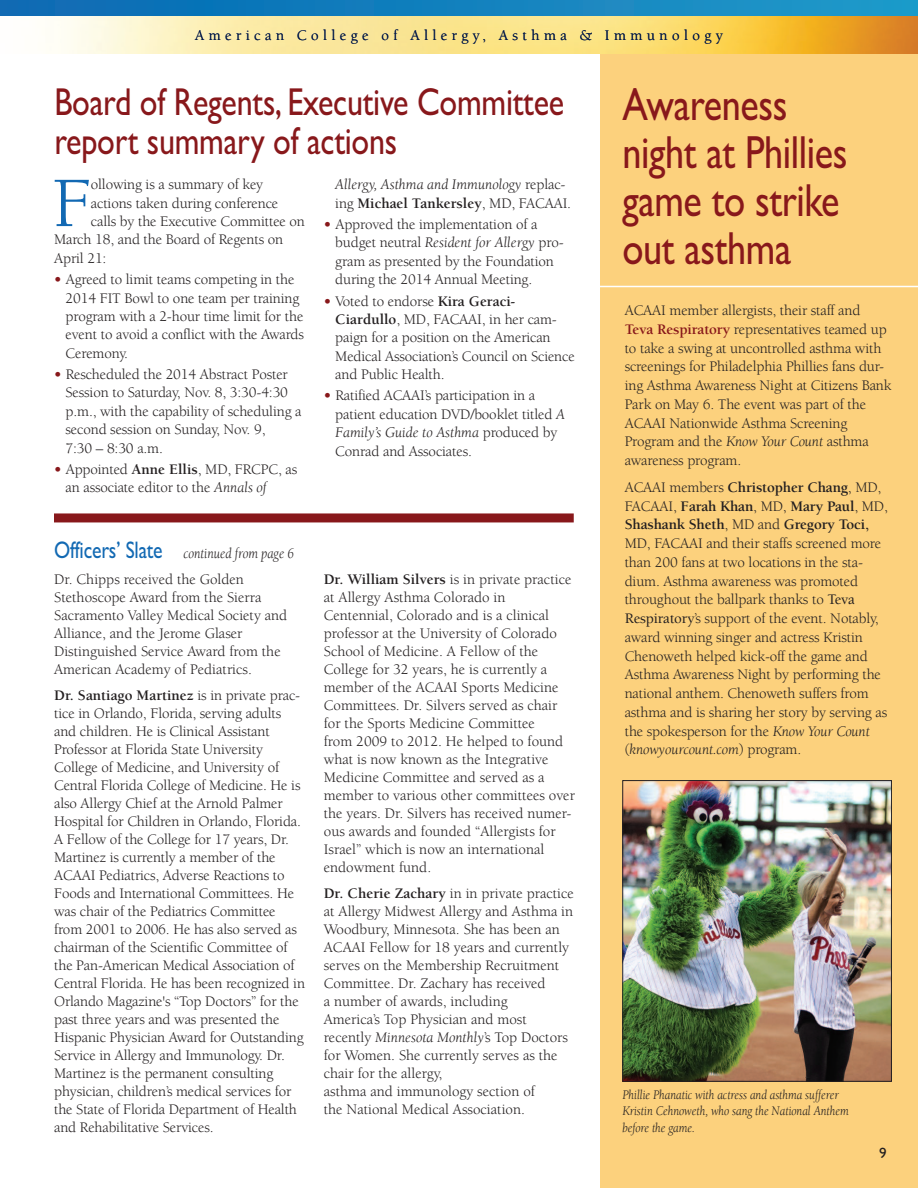
<style>
.page{position:relative;width:918px;height:1188px;background:#fff}
.page>*{position:absolute;margin:0;border:0;box-sizing:border-box;transform-origin:0 0}
.t1{font:72.9px "Berkeley";color:#1269b3}
.t2{font:46.5px/48px "Gill Sans";letter-spacing:-.01em;color:#88181b;scale:.82 1}
.t3{font:39px/39px "Gill Sans";letter-spacing:-.01em;color:#88181b;scale:.82 1}
.t4{font:15px/18px "Berkeley";letter-spacing:-.01em;color:#231f20}
.t5{font:italic 15px/18.3px "Berkeley";color:#231f20}
.t6{font:15px "Berkeley";letter-spacing:.3em;color:#001748}
.t7{font:italic 15px "Berkeley";color:#231f20;scale:.9 1}
.t8{font:15px "Gill Sans";color:#231f20}
.t9{font:italic 13.5px/16.5px "Berkeley";letter-spacing:-.005em;color:#231f20;scale:.9 1}
.s1{font-weight:700;color:#88181b}
.s2{font-weight:700}
.s3{font-style:italic}
.s4{font-family:"Gill Sans";font-style:normal;font-size:24px;color:#1269b3}
.s5{font-style:normal}
.s6{font-weight:700;font-style:normal}
.s7{font-weight:500}
</style>
<div class="page">
<div style="left:601px;top:44px;width:317px;height:1144px;background:#fcd17d"></div>
<hr style="left:591px;top:286px;width:327px;height:1px;background:#fff">
<img style="left:58px;top:16px;width:860px;height:38px">
<div style="left:0;top:0;width:918px;height:16px;background:linear-gradient(to right,#0969b3,#1f9ac9)"></div>
<div style="left:54px;top:513px;width:520px;height:9px;background:#88181b"></div>
<img style="left:624px;top:782px;width:266px;height:298px">
<div style="left:622px;top:780px;width:270px;height:302px;border:1px solid #231f20"></div>
<p class="t6" style="left:195px;top:30px;width:529px">American College of Allergy, Asthma &amp; Immunology</p>
<h3 class="t3" style="left:54px;top:82px;width:623px">Board of Regents, Executive Committee report summary of actions</h3>
<h1 class="t1" style="left:53px;top:175px;width:41px">F</h1>
<p class="t4" style="left:91px;top:177px;width:174px">ollowing is a summary of key</p>
<p class="t4" style="left:91px;top:195px;width:189px">actions taken during conference</p>
<p class="t4" style="left:91px;top:214px;width:216px">calls by the Executive Committee on</p>
<p class="t4" style="left:54px;top:232px;width:231px">March 18, and the Board of Regents on</p>
<p class="t4" style="left:54px;top:250px;width:54px">April 21:</p>
<p class="t4" style="left:66px;top:272px;width:240px;text-indent:-11px"><span class="s1">•</span> Agreed to limit teams competing in the 2014 FIT Bowl to one team per training program with a 2-hour time limit for the event to avoid a conflict with the Awards Ceremony.</p>
<p class="t4" style="left:66px;top:366px;width:237px;text-indent:-11px"><span class="s1">•</span> Rescheduled the 2014 Abstract Poster Session to Saturday, Nov. 8, 3:30-4:30 p.m., with the capability of scheduling a second session on Sunday, Nov. 9,<br>7:30 – 8:30 a.m.</p>
<p class="t4" style="left:66px;top:461px;width:233px;text-indent:-11px"><span class="s1">•</span> Appointed <span class="s2">Anne Ellis</span>, MD, FRCPC, as an associate editor to the <span class="s3">Annals of</span></p>
<p class="t7" style="left:54px;top:548px;width:268px"><span class="s4">Officers’ Slate</span> continued from page 6</p>
<p class="t4" style="left:54px;top:572px;width:235px">Dr. Chipps received the Golden Stethoscope Award from the Sierra Sacramento Valley Medical Society and Alliance, and the Jerome Glaser Distinguished Service Award from the American Academy of Pediatrics.</p>
<p class="t4" style="left:54px;top:688px;width:252px"><span class="s2">Dr. Santiago Martinez</span> is in private prac&shy;tice in Orlando, Florida, serving adults and children. He is Clinical Assistant Professor at Florida State University College of Medicine, and University of Central Florida College of Medicine. He is also Allergy Chief at the Arnold Palmer Hospital for Children in Orlando, Florida.<br>A Fellow of the College for 17 years, Dr.<br>Martinez is currently a member of the ACAAI Pediatrics, Adverse Reactions to Foods and International Committees. He was chair of the Pediatrics Committee from 2001 to 2006. He has also served as chairman of the Scientific Committee of the Pan-American Medical Association of Central Florida. He has been recognized in Orlando Magazine's “Top Doctors” for the past three years and was presented the Hispanic Physician Award for Outstanding Service in Allergy and Immunology. Dr.<br>Martinez is the permanent consulting physician, children’s medical services for the State of Florida Department of Health and Rehabilitative Services.</p>
<p class="t5" style="left:335px;top:177px;width:237px">Allergy, Asthma and Immunology <span class="s5">replac&shy;ing</span> <span class="s6">Michael Tankersley</span><span class="s5">, MD, FACAAI.</span></p>
<p class="t4" style="left:335px;top:216px;width:230px;text-indent:-11px"><span class="s1">•</span> Approved the implementation of a budget neutral <span class="s3">Resident for Allergy</span> pro&shy;gram as presented by the Foundation during the 2014 Annual Meeting.</p>
<p class="t4" style="left:335px;top:293px;width:241px;text-indent:-11px"><span class="s1">•</span> Voted to endorse <span class="s2">Kira Geraci-<br>Ciardullo</span>, MD, FACAAI, in her cam&shy;paign for a position on the American<br>Medical Association’s Council on Science and Public Health.</p>
<p class="t4" style="left:335px;top:388px;width:231px;text-indent:-11px"><span class="s1">•</span> Ratified ACAAI’s participation in a patient education DVD/booklet titled <span class="s3">A Family’s Guide to Asthma</span> produced by Conrad and Associates.</p>
<p class="t4" style="left:324px;top:572px;width:253px"><span class="s2">Dr. William Silvers</span> is in private practice at Allergy Asthma Colorado in Centennial, Colorado and is a clinical professor at the University of Colorado School of Medicine. A Fellow of the College for 32 years, he is currently a member of the ACAAI Sports Medicine Committees. Dr. Silvers served as chair for the Sports Medicine Committee<br>from 2009 to 2012. He helped to found what is now known as the Integrative Medicine Committee and served as a member to various other committees over the years. Dr. Silvers has received numer&shy;ous awards and founded “Allergists for Israel” which is now an international endowment fund.</p>
<p class="t4" style="left:324px;top:886px;width:252px"><span class="s2">Dr. Cherie Zachary</span> in in private practice at Allergy Midwest Allergy and Asthma in Woodbury, Minnesota. She has been an ACAAI Fellow for 18 years and currently serves on the Membership Recruitment Committee. Dr. Zachary has received<br>a number of awards, including<br>America’s Top Physician and most recently <span class="s3">Minnesota Monthly</span>’s Top Doctors for Women. She currently serves as the chair for the allergy,<br>asthma and immunology section of<br>the National Medical Association.</p>
<h2 class="t2" style="left:622px;top:80px;width:276px">Awareness night at Phillies game to strike out asthma</h2>
<p class="t4" style="left:625px;top:302px;width:268px;line-height:18.8px">ACAAI member allergists, their staff and <span class="s1">Teva Respiratory</span> representatives teamed up to take a swing at uncontrolled asthma with screenings for Philadelphia Phillies fans dur&shy;ing Asthma Awareness Night at Citizens Bank Park on May 6. The event was part of the ACAAI Nationwide Asthma Screening Program and the <span class="s3">Know Your Count</span> asthma awareness program.</p>
<p class="t4" style="left:625px;top:479px;width:265px;line-height:18.8px">ACAAI members <span class="s2">Christopher Chang</span>, MD, FACAAI, <span class="s2">Farah Khan</span>, MD, <span class="s2">Mary Paul</span>, MD, <span class="s2">Shashank Sheth</span>, MD and <span class="s2">Gregory Toci, </span>MD, FACAAI and their staffs screened more than 200 fans at two locations in the sta&shy;dium. Asthma awareness was promoted throughout the ballpark thanks to <span class="s7">Teva Respiratory</span>’s support of the event. Notably, award winning singer and actress Kristin Chenoweth helped kick-off the game and Asthma Awareness Night by performing the national anthem. Chenoweth suffers from asthma and is sharing her story by serving as the spokesperson for the <span class="s3">Know Your Count </span>(<span class="s3">knowyourcount.com</span>) program.</p>
<p class="t9" style="left:622px;top:1087px;width:253px">Phillie Phanatic with actress and asthma sufferer<br>Kristin Cehnoweth, who sang the National Anthem before the game.</p>
<p class="t8" style="left:879px;top:1144px;width:9px">9</p>
</div>
